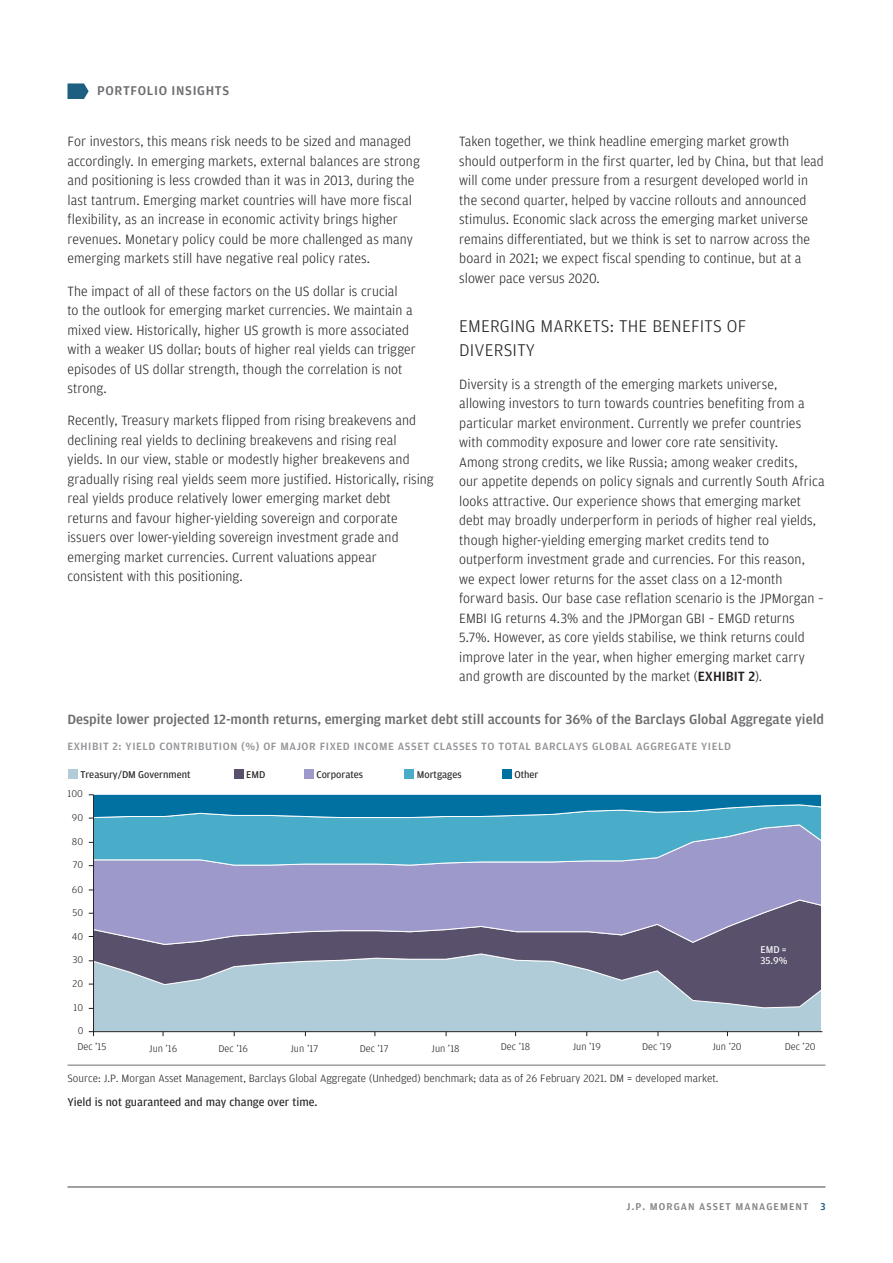
<style>
.page{position:relative;width:893px;height:1263px;background:#fff}
.page>*{position:absolute;margin:0;border:0;box-sizing:border-box;transform-origin:0 0}
.t1{font:300 18px/24px "Amplitude";letter-spacing:.01em;color:#231f20}
.t2{font:300 14.25px/19.5px "Amplitude";letter-spacing:.005em;color:#231f20}
.t3{font:500 14.25px "Amplitude";color:#6c6d70}
.t4{font:500 13.5px "Amplitude";letter-spacing:.05em;color:#6c6d70}
.t5{font:12px "Amplitude";color:#231f20}
.t6{font:300 11.25px "Amplitude";color:#231f20}
.t7{font:500 11.25px "Amplitude";letter-spacing:.05em;color:#939598}
.t8{font:500 10.5px "Amplitude";letter-spacing:.1em;color:#808285}
.t9{font:300 10.35px "Amplitude";color:#231f20}
.t10{font:10.35px "Amplitude";color:#231f20}
.t11{font:10.35px/11.1px "Amplitude";color:#fff}
.s1{font-weight:500}
.s2{color:#1c5f80}
</style>
<div class="page">
<hr style="left:68px;top:1186px;width:757px;height:2px;background:#808285">
<svg style="left:68px;top:83px;width:21px;height:16px"></svg>
<div style="left:68px;top:769px;width:9px;height:9px;background:#afccd8"></div>
<div style="left:234px;top:769px;width:9px;height:9px;background:#59516b"></div>
<div style="left:304px;top:769px;width:9px;height:9px;background:#9d9acb"></div>
<div style="left:405px;top:769px;width:9px;height:9px;background:#49acc8"></div>
<div style="left:502px;top:769px;width:9px;height:9px;background:#0071a1"></div>
<div style="left:94px;top:1008px;width:727px;height:23px;background:#afccd8"></div>
<svg style="left:94px;top:945px;width:727px;height:63px;background:#8a96a8"></svg>
<svg style="left:94px;top:866px;width:727px;height:79px;background:#928eba"></svg>
<svg style="left:89px;top:794px;width:732px;height:72px;background:#499ec1"></svg>
<hr style="left:89px;top:1031px;width:733px;height:1px;background:#231f20">
<hr style="left:93px;top:795px;width:1px;height:237px;background:#231f20">
<hr style="left:68px;top:1065px;width:757px;height:1px;background:#6c6d70">
<p class="t4" style="left:97px;top:82px;width:133px">PORTFOLIO INSIGHTS</p>
<p class="t2" style="left:459px;top:131px;width:366px">Taken together, we think headline emerging market growth should outperform in the first quarter, led by China, but that lead will come under pressure from a resurgent developed world in the second quarter, helped by vaccine rollouts and announced stimulus. Economic slack across the emerging market universe remains differentiated, but we think is set to narrow across the board in 2021; we expect fiscal spending to continue, but at a slower pace versus 2020.</p>
<p class="t1" style="left:459px;top:314px;width:289px">EMERGING MARKETS: THE BENEFITS OF<br>DIVERSITY</p>
<p class="t2" style="left:459px;top:374px;width:367px">Diversity is a strength of the emerging markets universe, allowing investors to turn towards countries benefiting from a particular market environment. Currently we prefer countries with commodity exposure and lower core rate sensitivity.<br>Among strong credits, we like Russia; among weaker credits,<br>our appetite depends on policy signals and currently South Africa looks attractive. Our experience shows that emerging market debt may broadly underperform in periods of higher real yields, though higher-yielding emerging market credits tend to outperform investment grade and currencies. For this reason,<br>we expect lower returns for the asset class on a 12-month forward basis. Our base case reflation scenario is the JPMorgan – EMBI IG returns 4.3% and the JPMorgan GBI – EMGD returns 5.7%. However, as core yields stabilise, we think returns could improve later in the year, when higher emerging market carry and growth are discounted by the market (<span class="s1">EXHIBIT 2</span>).</p>
<p class="t3" style="left:68px;top:710px;width:758px">Despite lower projected 12-month returns, emerging market debt still accounts for 36% of the Barclays Global Aggregate yield</p>
<p class="t7" style="left:68px;top:739px;width:665px">EXHIBIT 2: YIELD CONTRIBUTION (%) OF MAJOR FIXED INCOME ASSET CLASSES TO TOTAL BARCLAYS GLOBAL AGGREGATE YIELD</p>
<p class="t10" style="left:80px;top:768px;width:112px">Treasury/DM Government</p>
<p class="t10" style="left:246px;top:768px;width:21px">EMD</p>
<p class="t10" style="left:316px;top:768px;width:48px">Corporates</p>
<p class="t10" style="left:417px;top:768px;width:46px">Mortgages</p>
<p class="t10" style="left:514px;top:768px;width:26px">Other</p>
<p class="t2" style="left:68px;top:132px;width:354px">For investors, this means risk needs to be sized and managed accordingly. In emerging markets, external balances are strong and positioning is less crowded than it was in 2013, during the last tantrum. Emerging market countries will have more fiscal flexibility, as an increase in economic activity brings higher revenues. Monetary policy could be more challenged as many emerging markets still have negative real policy rates.</p>
<p class="t2" style="left:68px;top:281px;width:350px">The impact of all of these factors on the US dollar is crucial<br>to the outlook for emerging market currencies. We maintain a mixed view. Historically, higher US growth is more associated with a weaker US dollar; bouts of higher real yields can trigger episodes of US dollar strength, though the correlation is not strong.</p>
<p class="t2" style="left:68px;top:410px;width:368px">Recently, Treasury markets flipped from rising breakevens and declining real yields to declining breakevens and rising real yields. In our view, stable or modestly higher breakevens and gradually rising real yields seem more justified. Historically, rising real yields produce relatively lower emerging market debt returns and favour higher-yielding sovereign and corporate issuers over lower-yielding sovereign investment grade and emerging market currencies. Current valuations appear consistent with this positioning.</p>
<p class="t9" style="left:68px;top:787px;width:17px">100</p>
<p class="t9" style="left:72px;top:811px;width:13px">90</p>
<p class="t9" style="left:72px;top:835px;width:13px">80</p>
<p class="t9" style="left:73px;top:858px;width:12px">70</p>
<p class="t9" style="left:72px;top:883px;width:13px">60</p>
<p class="t9" style="left:73px;top:906px;width:12px">50</p>
<p class="t9" style="left:72px;top:930px;width:13px">40</p>
<p class="t9" style="left:72px;top:953px;width:12px">30</p>
<p class="t9" style="left:73px;top:977px;width:12px">20</p>
<p class="t9" style="left:74px;top:1001px;width:11px">10</p>
<p class="t9" style="left:78px;top:1024px;width:7px">0</p>
<p class="t11" style="left:760px;top:943px;width:28px">EMD =<br>35.9%</p>
<p class="t9" style="left:77px;top:1040px;width:30px">Dec ’15</p>
<p class="t9" style="left:149px;top:1042px;width:30px">Jun ’16</p>
<p class="t9" style="left:219px;top:1042px;width:31px">Dec ’16</p>
<p class="t9" style="left:290px;top:1042px;width:29px">Jun ’17</p>
<p class="t9" style="left:360px;top:1042px;width:30px">Dec ’17</p>
<p class="t9" style="left:432px;top:1042px;width:30px">Jun ’18</p>
<p class="t9" style="left:501px;top:1040px;width:31px">Dec ’18</p>
<p class="t9" style="left:573px;top:1040px;width:30px">Jun ’19</p>
<p class="t9" style="left:642px;top:1040px;width:31px">Dec ’19</p>
<p class="t9" style="left:712px;top:1040px;width:31px">Jun ’20</p>
<p class="t9" style="left:785px;top:1040px;width:32px">Dec ’20</p>
<p class="t6" style="left:68px;top:1071px;width:652px">Source: J.P. Morgan Asset Management, Barclays Global Aggregate (Unhedged) benchmark; data as of 26 February 2021. DM = developed market.</p>
<p class="t5" style="left:68px;top:1095px;width:252px">Yield is not guaranteed and may change over time.</p>
<p class="t8" style="left:626px;top:1200px;width:200px">J.P. MORGAN ASSET MANAGEMENT <span class="s2">3</span></p>
</div>
